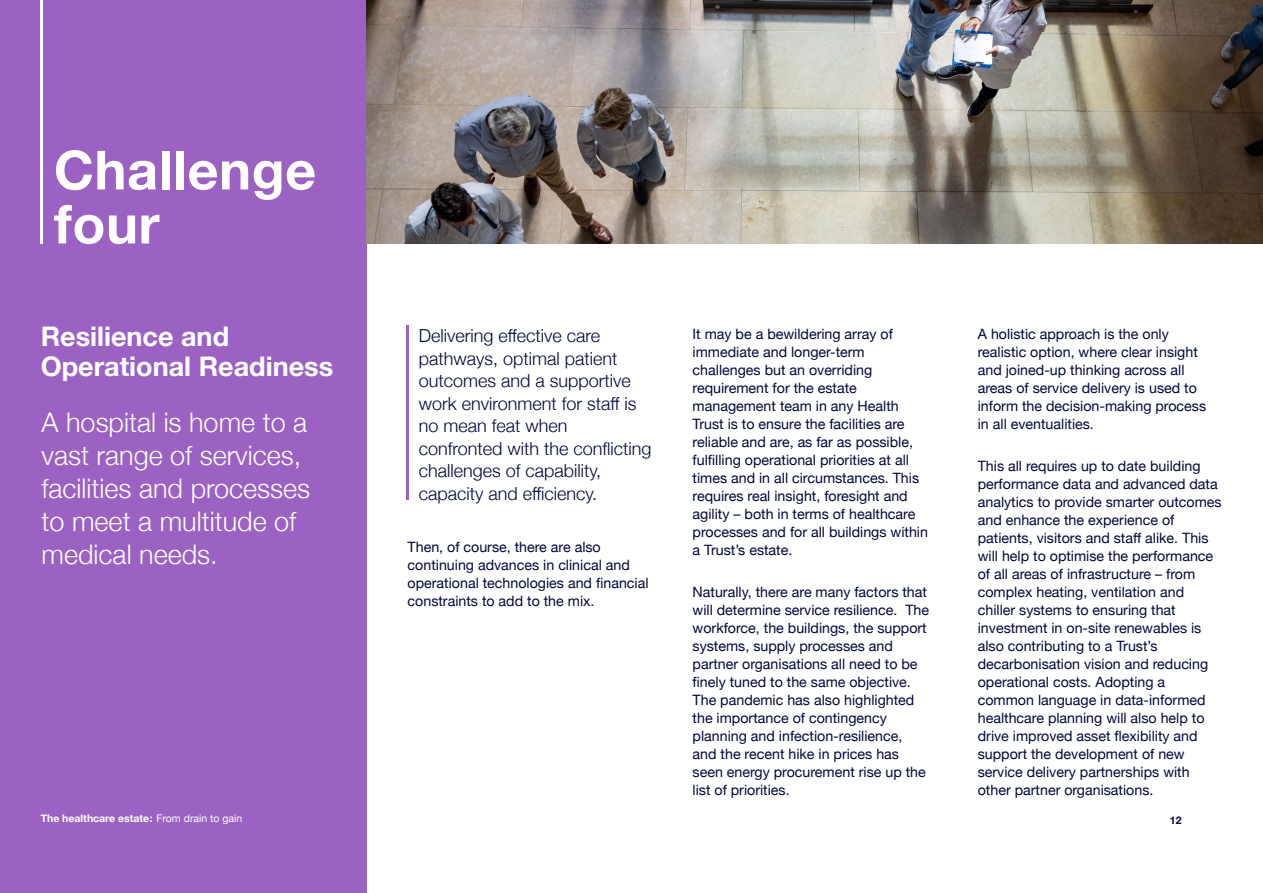
<style>
.page{position:relative;width:1263px;height:893px;background:#fff}
.page>*{position:absolute;margin:0;border:0;box-sizing:border-box;transform-origin:0 0}
.t1{font:700 54px/54px "Helvetica Neue";letter-spacing:.01em;color:#fff}
.t2{font:300 27px/33px "Helvetica Neue";color:#fff}
.t3{font:700 27px/30px "Helvetica Neue";color:#fff}
.t4{font:300 18px/22.5px "Helvetica Neue";color:#02083c}
.t5{font:14.25px/18px "Helvetica Neue";color:#02083c}
.t6{font:700 10.5px "Helvetica Neue";color:#fff}
.t7{font:700 10.5px "Helvetica Neue";color:#02083c}
.s1{font-weight:400}
</style>
<div class="page">
<div style="left:0;top:0;width:367px;height:893px;background:#9b62c3"></div>
<img style="left:367px;top:0;width:896px;height:244px">
<hr style="left:40px;top:0;width:3px;height:244px;background:#fff">
<hr style="left:407px;top:325px;width:2px;height:174px;background:#9b62c3">
<h1 class="t1" style="left:54px;top:145px;width:264px">Challenge four</h1>
<h2 class="t3" style="left:41px;top:322px;width:294px">Resilience and<br>Operational Readiness</h2>
<h2 class="t2" style="left:42px;top:404px;width:270px">A hospital is home to a vast range of services, facilities and processes to meet a multitude of medical needs.</h2>
<p class="t4" style="left:419px;top:323px;width:234px">Delivering effective care pathways, optimal patient outcomes and a supportive work environment for staff is no mean feat when confronted with the conflicting challenges of capability, capacity and efficiency.</p>
<p class="t5" style="left:408px;top:539px;width:242px">Then, of course, there are also continuing advances in clinical and operational technologies and financial constraints to add to the mix.</p>
<p class="t5" style="left:693px;top:326px;width:237px">It may be a bewildering array of immediate and longer-term challenges but an overriding requirement for the estate management team in any Health<br>Trust is to ensure the facilities are reliable and are, as far as possible, fulfilling operational priorities at all times and in all circumstances. This requires real insight, foresight and agility – both in terms of healthcare processes and for all buildings within a Trust’s estate.</p>
<p class="t5" style="left:693px;top:584px;width:238px">Naturally, there are many factors that will determine service resilience. The workforce, the buildings, the support systems, supply processes and partner organisations all need to be finely tuned to the same objective.<br>The pandemic has also highlighted the importance of contingency planning and infection-resilience, and the recent hike in prices has seen energy procurement rise up the list of priorities.</p>
<p class="t5" style="left:978px;top:326px;width:230px">A holistic approach is the only realistic option, where clear insight and joined-up thinking across all areas of service delivery is used to inform the decision-making process in all eventualities.</p>
<p class="t5" style="left:978px;top:458px;width:245px">This all requires up to date building performance data and advanced data analytics to provide smarter outcomes and enhance the experience of patients, visitors and staff alike. This will help to optimise the performance of all areas of infrastructure – from complex heating, ventilation and chiller systems to ensuring that investment in on-site renewables is also contributing to a Trust’s decarbonisation vision and reducing operational costs. Adopting a common language in data-informed healthcare planning will also help to drive improved asset flexibility and support the development of new service delivery partnerships with other partner organisations.</p>
<p class="t6" style="left:41px;top:810px;width:203px">The healthcare estate: <span class="s1">From drain to gain</span></p>
<p class="t7" style="left:1170px;top:812px;width:13px">12</p>
</div>
